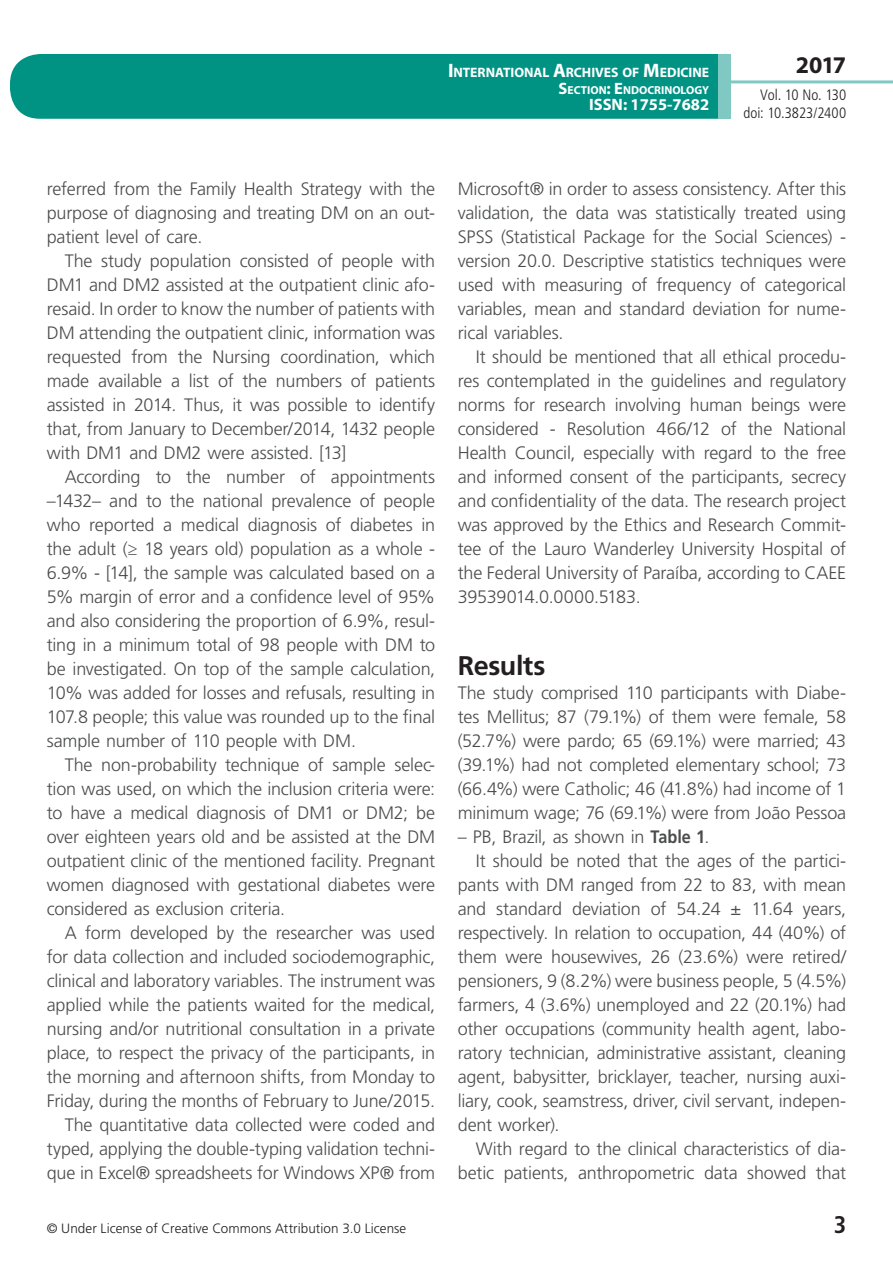
<style>
.page{position:relative;width:893px;height:1263px;background:#fff}
.page>*{position:absolute;margin:0;border:0;box-sizing:border-box;transform-origin:0 0}
.t1{font:700 27px "Frutiger LT Std";letter-spacing:-.02em;color:#231f20}
.t2{font:700 24px "Myriad Pro";color:#231f20}
.t3{font:700 condensed 24px "Frutiger LT Std";color:#231f20}
.t4{font:300 18px/24px "Frutiger LT Std";letter-spacing:-.01em;color:#4b4c4d;text-align:justify}
.t5{font:700 16.5px "Myriad Pro";color:#fff}
.t6{font:300 condensed 15px/18px "Frutiger LT Std";color:#231f20;text-align:right}
.t7{font:700 13.65px "Myriad Pro";letter-spacing:-.005em;color:#fff}
.t8{font:300 13.5px "Frutiger LT Std";letter-spacing:.005em;color:#231f20}
.t9{font:700 11.55px "Myriad Pro";color:#fff}
.s1{font-size:19.5px}
.s2{font-size:16.5px}
.s3{font-weight:700}
</style>
<div class="page">
<div style="left:10px;top:54px;width:775px;height:65px;background:#009384;border-radius:30px"></div>
<div style="left:732px;top:0;width:161px;height:157px;background:#fff"></div>
<hr style="left:730px;top:80px;width:163px;height:3px;background:#80c9c2">
<div style="left:718px;top:54px;width:13px;height:65px;background:#80c9c2"></div>
<p class="t7" style="left:448px;top:64px;width:263px"><span class="s1">I</span>NTERNATIONAL <span class="s1">A</span>RCHIVES OF <span class="s1">M</span>EDICINE</p>
<p class="t9" style="left:559px;top:82px;width:152px"><span class="s2">S</span>ECTION<span class="s2">: E</span>NDOCRINOLOGY</p>
<p class="t5" style="left:589px;top:94px;width:122px">ISSN: 1755-7682</p>
<h2 class="t2" style="left:796px;top:49px;width:52px">2017</h2>
<p class="t6" style="left:743px;top:86px;width:104px">Vol. 10 No. 130 doi: 10.3823/2400</p>
<p class="t4" style="left:47px;top:177px;width:390px">referred from the Family Health Strategy with the purpose of diagnosing and treating DM on an out&shy;patient level of care.</p>
<p class="t4" style="left:47px;top:249px;width:390px;text-indent:18px">The study population consisted of people with DM1 and DM2 assisted at the outpatient clinic afo&shy;resaid. In order to know the number of patients with DM attending the outpatient clinic, information was requested from the Nursing coordination, which made available a list of the numbers of patients assisted in 2014. Thus, it was possible to identify that, from January to December/2014, 1432 people with DM1 and DM2 were assisted. [13]</p>
<p class="t4" style="left:47px;top:465px;width:390px;text-indent:18px">According to the number of appointments –1432– and to the national prevalence of people who reported a medical diagnosis of diabetes in the adult (≥ 18 years old) population as a whole - 6.9% - [14], the sample was calculated based on a 5% margin of error and a confidence level of 95% and also considering the proportion of 6.9%, resul&shy;ting in a minimum total of 98 people with DM to be investigated. On top of the sample calculation, 10% was added for losses and refusals, resulting in 107.8 people; this value was rounded up to the final sample number of 110 people with DM.</p>
<p class="t4" style="left:47px;top:753px;width:390px;text-indent:18px">The non-probability technique of sample selec&shy;tion was used, on which the inclusion criteria were: to have a medical diagnosis of DM1 or DM2; be over eighteen years old and be assisted at the DM outpatient clinic of the mentioned facility. Pregnant women diagnosed with gestational diabetes were considered as exclusion criteria.</p>
<p class="t4" style="left:47px;top:921px;width:390px;text-align:right">A form developed by the researcher was used for data collection and included sociodemographic, clinical and laboratory variables. The instrument was applied while the patients waited for the medical, nursing and/or nutritional consultation in a private place, to respect the privacy of the participants, in the morning and afternoon shifts, from Monday to Friday, during the months of February to June/2015.<br>The quantitative data collected were coded and typed, applying the double-typing validation techni&shy;que in Excel® spreadsheets for Windows XP® from</p>
<p class="t4" style="left:458px;top:177px;width:390px">Microsoft® in order to assess consistency. After this validation, the data was statistically treated using SPSS (Statistical Package for the Social Sciences) - version 20.0. Descriptive statistics techniques were used with measuring of frequency of categorical variables, mean and standard deviation for nume&shy;rical variables.</p>
<p class="t4" style="left:458px;top:345px;width:390px;text-indent:18px">It should be mentioned that all ethical procedu&shy;res contemplated in the guidelines and regulatory norms for research involving human beings were considered - Resolution 466/12 of the National Health Council, especially with regard to the free and informed consent of the participants, secrecy and confidentiality of the data. The research project was approved by the Ethics and Research Commit&shy;tee of the Lauro Wanderley University Hospital of the Federal University of Paraíba, according to CAEE 39539014.0.0000.5183.</p>
<h1 class="t1" style="left:458px;top:650px;width:89px">Results</h1>
<p class="t4" style="left:458px;top:681px;width:390px">The study comprised 110 participants with Diabe&shy;tes Mellitus; 87 (79.1%) of them were female, 58 (52.7%) were pardo; 65 (69.1%) were married; 43 (39.1%) had not completed elementary school; 73 (66.4%) were Catholic; 46 (41.8%) had income of 1 minimum wage; 76 (69.1%) were from João Pessoa</p>
<p class="t4" style="left:458px;top:825px;width:253px">– PB, Brazil, as shown in <span class="s3">Table 1</span>.</p>
<p class="t4" style="left:476px;top:849px;width:372px">It should be noted that the ages of the partici-</p>
<p class="t4" style="left:458px;top:873px;width:390px">pants with DM ranged from 22 to 83, with mean</p>
<p class="t4" style="left:458px;top:897px;width:390px">and standard deviation of 54.24 ± 11.64 years,</p>
<p class="t4" style="left:458px;top:921px;width:390px">respectively. In relation to occupation, 44 (40%) of</p>
<p class="t4" style="left:458px;top:945px;width:390px">them were housewives, 26 (23.6%) were retired/</p>
<p class="t4" style="left:458px;top:969px;width:390px">pensioners, 9 (8.2%) were business people, 5 (4.5%)</p>
<p class="t4" style="left:458px;top:993px;width:390px">farmers, 4 (3.6%) unemployed and 22 (20.1%) had</p>
<p class="t4" style="left:458px;top:1017px;width:390px">other occupations (community health agent, labo-</p>
<p class="t4" style="left:458px;top:1041px;width:390px">ratory technician, administrative assistant, cleaning</p>
<p class="t4" style="left:458px;top:1065px;width:390px">agent, babysitter, bricklayer, teacher, nursing auxi-</p>
<p class="t4" style="left:458px;top:1089px;width:390px">liary, cook, seamstress, driver, civil servant, indepen-</p>
<p class="t4" style="left:458px;top:1113px;width:103px">dent worker).</p>
<p class="t4" style="left:476px;top:1137px;width:372px">With regard to the clinical characteristics of dia-</p>
<p class="t4" style="left:458px;top:1161px;width:390px">betic patients, anthropometric data showed that</p>
<p class="t8" style="left:47px;top:1220px;width:361px">© Under License of Creative Commons Attribution 3.0 License</p>
<h2 class="t3" style="left:834px;top:1210px;width:14px">3</h2>
</div>
